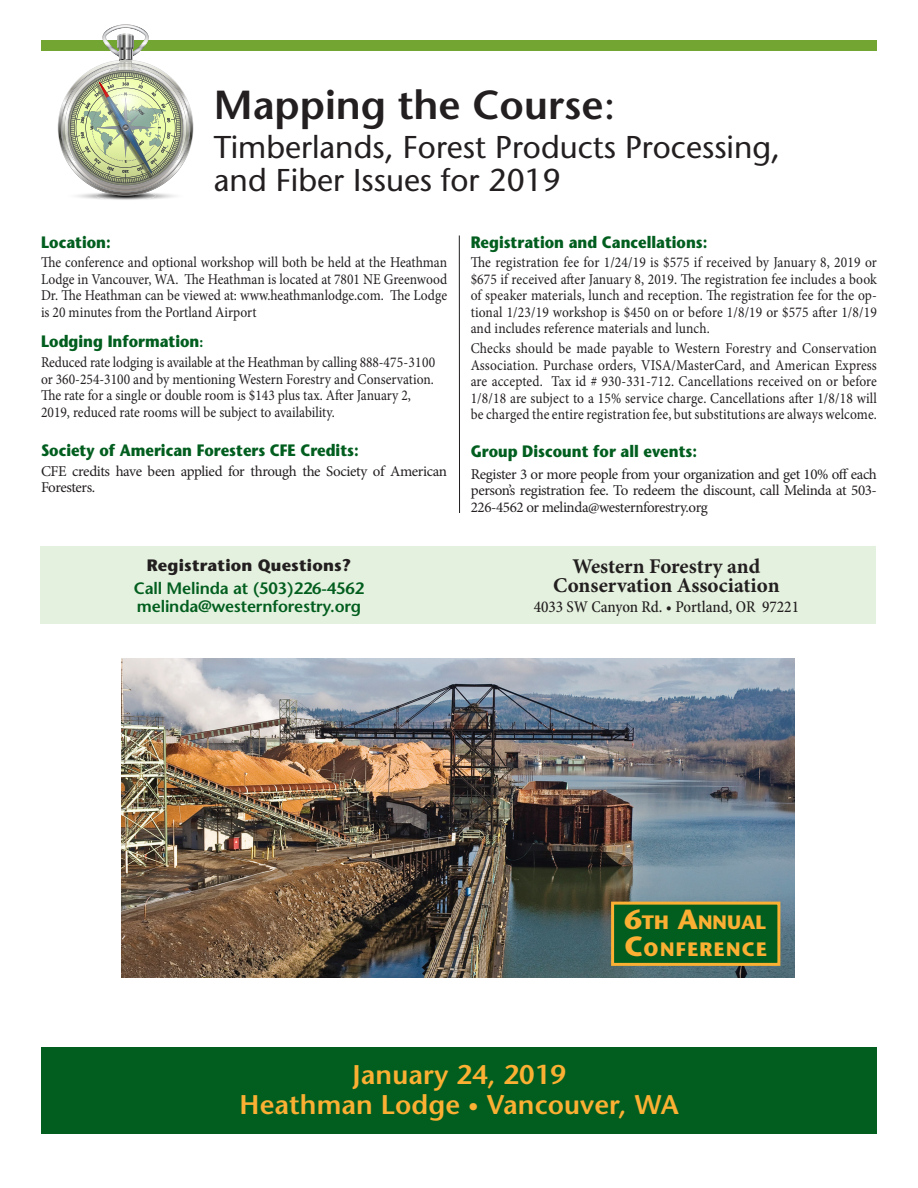
<style>
.page{position:relative;width:918px;height:1188px;background:#fff}
.page>*{position:absolute;margin:0;border:0;box-sizing:border-box;transform-origin:0 0}
.t1{font:600 40.5px "Stone Sans Std";color:#231f20}
.t2{font:500 31.5px/33px "Stone Sans Std";color:#231f20}
.t3{font:600 27px/30px "Stone Sans Std";letter-spacing:.005em;color:#fbb033;text-align:center}
.Headers_2{font:700 21px "Minion Pro";letter-spacing:-.005em;color:#231f20}
.t4{font:700 19.35px "Stone Sans Std";letter-spacing:.07em;color:#fbb033}
.content_1{font:700 16.5px "Stone Sans Std";color:#025e1f;scale:.9 1}
.Workshop_Info{font:600 16.5px/18px "Stone Sans Std";letter-spacing:-.01em;color:#025e1f}
.Headers_2-2{font:500 condensed 16.5px "Minion Pro";color:#231f20}
.Headers_2-3{font:700 16.5px "Stone Sans Std";color:#025e1f;scale:.9 1}
.Headers_2-4{font:700 16.5px "Stone Sans Std";letter-spacing:.01em;color:#231f20}
.content_1-2{font:15px/16.5px "Minion Pro";color:#231f20;text-align:justify;scale:.9 1}
.Headers_2-5{font:15px/16.5px "Minion Pro";letter-spacing:-.025em;color:#231f20;text-align:justify}
.s1{font-weight:500}
.s2{font-size:13.5px}
.s3{font-size:27.75px}
.s4{font-size:21px}
</style>
<div class="page">
<hr style="left:459px;top:236px;width:1px;height:277px;background:#231f20">
<div style="left:40px;top:546px;width:836px;height:78px;background:#e4f1de"></div>
<img style="left:121px;top:658px;width:673px;height:319px">
<div style="left:611px;top:902px;width:169px;height:64px;background:#025e1f;border:3px solid #fbb033"></div>
<div style="left:41px;top:40px;width:836px;height:11px;background:#73a532"></div>
<img style="left:96px;top:196px;width:59px;height:4px">
<svg style="left:58px;top:24px;width:135px;height:172px"></svg>
<div style="left:41px;top:1048px;width:836px;height:86px;background:#025e1f"></div>
<p class="t1" style="left:214px;top:81px;width:403px">Mapping the Course<span class="s1">:</span></p>
<p class="t2" style="left:214px;top:130px;width:568px">Timberlands, Forest Products Processing, and Fiber Issues for 2019</p>
<p class="content_1" style="left:41px;top:232px;width:79px">Location:</p>
<p class="content_1-2" style="left:41px;top:254px;width:453px">The conference and optional workshop will both be held at the Heathman Lodge in Vancouver, WA. The Heathman is located at 7801 NE Greenwood Dr. The Heathman can be viewed at: www.heathmanlodge.com. The Lodge is 20 minutes from the Portland Airport</p>
<p class="content_1" style="left:41px;top:332px;width:182px">Lodging Information<span class="s2">:</span></p>
<p class="content_1-2" style="left:41px;top:354px;width:439px;text-align:left">Reduced rate lodging is available at the Heathman by calling 888-475-3100 or 360-254-3100 and by mentioning Western Forestry and Conservation.<br>The rate for a single or double room is $143 plus tax. After January 2, 2019, reduced rate rooms will be subject to availability.</p>
<p class="content_1" style="left:41px;top:440px;width:355px">Society of American Foresters CFE Credits:</p>
<p class="Headers_2-5" style="left:41px;top:463px;width:408px">CFE credits have been applied for through the Society of American<br>Foresters.</p>
<p class="Headers_2-4" style="left:147px;top:555px;width:206px">Registration Questions?</p>
<p class="Workshop_Info" style="left:134px;top:579px;width:232px">Call Melinda at (503)226-4562 melinda@westernforestry.org</p>
<p class="content_1" style="left:471px;top:232px;width:265px">Registration and Cancellations:</p>
<p class="content_1-2" style="left:471px;top:254px;width:453px">The registration fee for 1/24/19 is $575 if received by January 8, 2019 or $675 if received after January 8, 2019. The registration fee includes a book of speaker materials, lunch and reception. The registration fee for the op&shy;tional 1/23/19 workshop is $450 on or before 1/8/19 or $575 after 1/8/19 and includes reference materials and lunch.</p>
<p class="content_1-2" style="left:471px;top:340px;width:453px">Checks should be made payable to Western Forestry and Conservation Association. Purchase orders, VISA/MasterCard, and American Express are accepted. Tax id # 930-331-712. Cancellations received on or before 1/8/18 are subject to a 15% service charge. Cancellations after 1/8/18 will be charged the entire registration fee, but substitutions are always welcome.</p>
<p class="Headers_2-3" style="left:471px;top:441px;width:253px">Group Discount for all events:</p>
<p class="Headers_2-5" style="left:471px;top:466px;width:408px">Register 3 or more people from your organization and get 10% off each person’s registration fee. To redeem the discount, call Melinda at 503- 226-4562 or melinda@westernforestry.org</p>
<p class="Headers_2" style="left:573px;top:551px;width:189px">Western Forestry and</p>
<p class="Headers_2" style="left:553px;top:571px;width:228px">Conservation Association</p>
<p class="Headers_2-2" style="left:534px;top:597px;width:267px">4033 SW Canyon Rd. • Portland, OR 97221</p>
<p class="t4" style="left:624px;top:910px;width:143px"><span class="s3">6</span>TH <span class="s3">A</span>NNUAL</p>
<p class="t4" style="left:624px;top:937px;width:144px"><span class="s3">C</span>ONFERENCE</p>
<p class="t3" style="left:240px;top:1059px;width:441px">January 24, 2019<br>Heathman Lodge <span class="s4">•</span> Vancouver, WA</p>
</div>
